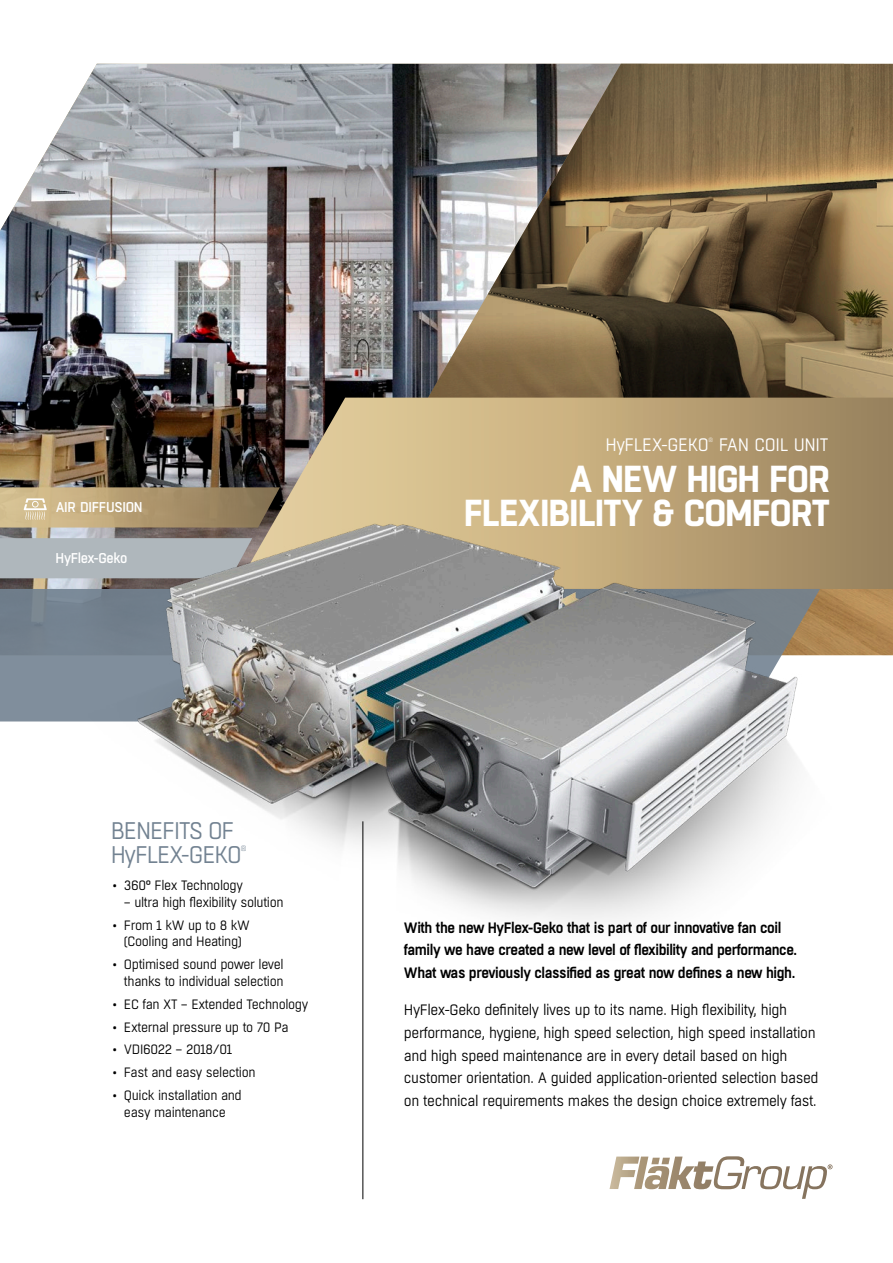
<style>
.page{position:relative;width:893px;height:1263px;background:#fff}
.page>*{position:absolute;margin:0;border:0;box-sizing:border-box;transform-origin:0 0}
.t1{font:700 37.5px/34.5px "Boxed";letter-spacing:-.03em;color:#fff;text-align:right;scale:.95 1}
.t2{font:24px/24px "Boxed";letter-spacing:-.05em;color:#728291;scale:.95 1}
.t3{font:18px "Boxed";letter-spacing:-.02em;color:#fff;scale:.95 1}
.t4{font:15px/22.5px "Boxed";letter-spacing:-.03em;color:#000;scale:.95 1}
.t5{font:600 15px/22.5px "Boxed";letter-spacing:-.03em;color:#000;scale:.95 1}
.t6{font:500 14.1px "Boxed";letter-spacing:-.02em;color:#fff;scale:.95 1}
.t7{font:13.5px/16.5px "Boxed";letter-spacing:-.03em;color:#000;text-align:center;scale:.95 1}
.t8{font:7.5px "Boxed";color:#728291;scale:.95 1}
.t9{font:6px "Boxed";color:#fff;scale:.95 1}
</style>
<div class="page">
<img style="left:0;top:64px;width:279px;height:525px">
<img style="left:279px;top:64px;width:614px;height:334px">
<svg style="left:235px;top:398px;width:658px;height:109px;background:#b49e76"></svg>
<svg style="left:0;top:589px;width:61px;height:132px;background:#798794"></svg>
<div style="left:0;top:538px;width:61px;height:40px;background:#afb7bc"></div>
<img style="left:61px;top:507px;width:832px;height:462px">
<svg style="left:0;top:487px;width:280px;height:40px;background:#af9972"></svg>
<hr style="left:363px;top:821px;width:1px;height:378px;background:#000">
<svg style="left:610px;top:1156px;width:223px;height:43px"></svg>
<p class="t6" style="left:56px;top:498px;width:93px">AIR DIFFUSION</p>
<p class="t6" style="left:56px;top:549px;width:77px">HyFlex-Geko</p>
<p class="t3" style="left:605px;top:434px;width:111px">HyFLEX-GEKO</p>
<p class="t9" style="left:708px;top:437px;width:6px">®</p>
<p class="t3" style="left:719px;top:434px;width:117px">FAN COIL UNIT</p>
<h1 class="t1" style="left:464px;top:463px;width:387px">A NEW HIGH FOR<br>FLEXIBILITY &amp; COMFORT</h1>
<h2 class="t2" style="left:111px;top:819px;width:140px">BENEFITS OF<br>HyFLEX-GEKO</h2>
<p class="t8" style="left:241px;top:844px;width:8px">®</p>
<p class="t7" style="left:113px;top:878px;width:139px">• 360° Flex Technology</p>
<p class="t7" style="left:124px;top:894px;width:170px">– ultra high flexibility solution</p>
<p class="t7" style="left:113px;top:917px;width:146px">• From 1 kW up to 8 kW (Cooling and Heating)</p>
<p class="t7" style="left:113px;top:956px;width:181px;text-align:right">• Optimised sound power level thanks to individual selection</p>
<p class="t7" style="left:113px;top:996px;width:207px">• EC fan XT – Extended Technology</p>
<p class="t7" style="left:113px;top:1019px;width:187px">• External pressure up to 70 Pa</p>
<p class="t7" style="left:113px;top:1042px;width:128px">• VDI6022 – 2018/01</p>
<p class="t7" style="left:113px;top:1064px;width:152px">• Fast and easy selection</p>
<p class="t7" style="left:113px;top:1087px;width:137px">• Quick installation and easy maintenance</p>
<p class="t5" style="left:404px;top:917px;width:415px">With the new HyFlex-Geko that is part of our innovative fan coil family we have created a new level of flexibility and performance.<br>What was previously classified as great now defines a new high.</p>
<p class="t4" style="left:404px;top:999px;width:438px">HyFlex-Geko definitely lives up to its name. High flexibility, high performance, hygiene, high speed selection, high speed installation and high speed maintenance are in every detail based on high customer orientation. A guided application-oriented selection based on technical requirements makes the design choice extremely fast.</p>
</div>
